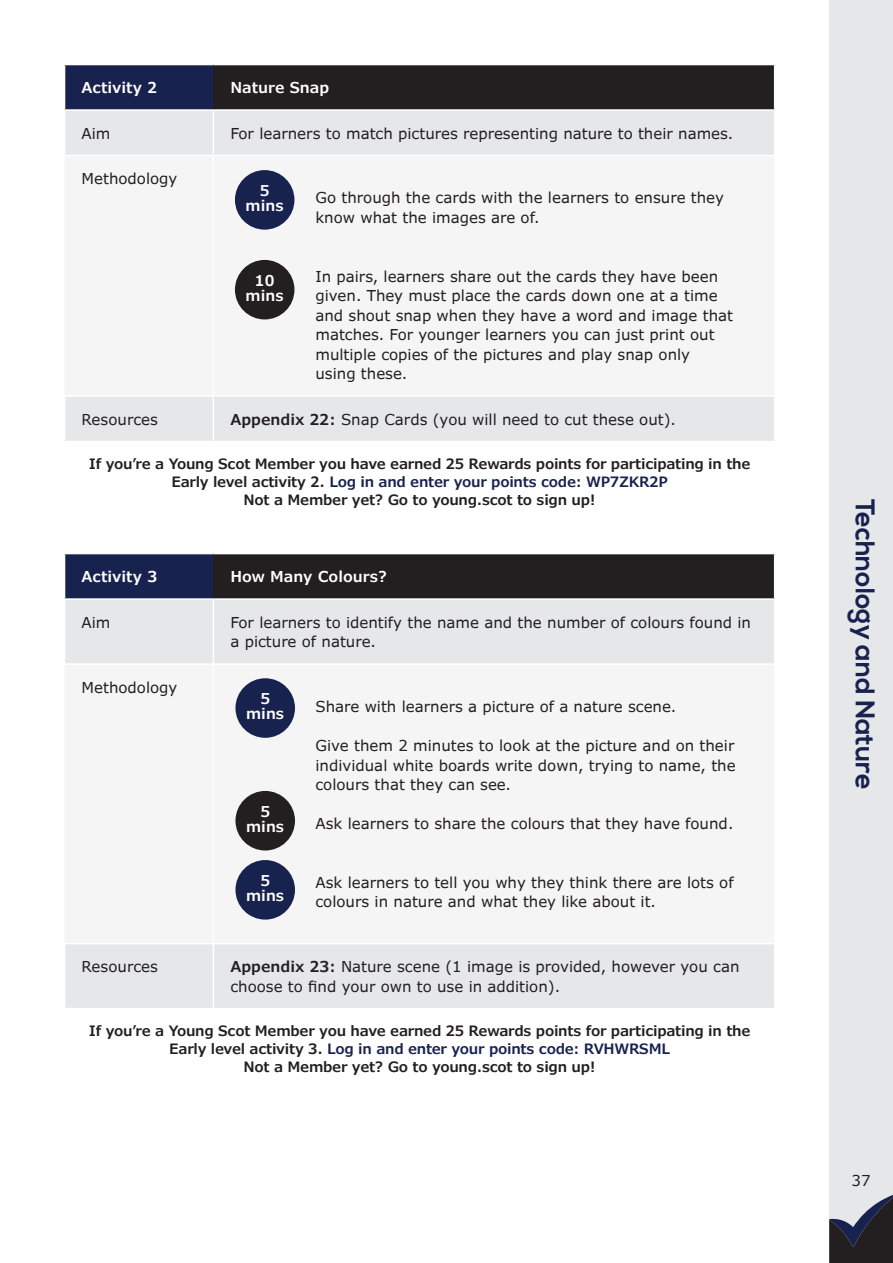
<style>
.page{position:relative;width:893px;height:1263px;background:#fff}
.page>*{position:absolute;margin:0;border:0;box-sizing:border-box;transform-origin:0 0}
.t1{font:700 27px "Nexa";color:#18224f}
.t2{font:15px/19.5px "Verdana Pro";color:#231f20}
.t3{font:600 15px "Verdana Pro";color:#fff}
.t4{font:600 14.85px/14.9px "Verdana Pro";color:#fff;text-align:center}
.t5{font:600 14.25px/18px "Verdana Pro";letter-spacing:-.02em;color:#231f20;text-align:center}
.s1{font-weight:600}
.s2{color:#18224f}
</style>
<div class="page">
<div style="left:829px;top:0;width:64px;height:1263px;background:#e6e7e9"></div>
<svg style="left:829px;top:1195px;width:64px;height:68px"></svg>
<div style="left:65px;top:65px;width:148px;height:45px;background:#18224e"></div>
<div style="left:213px;top:65px;width:562px;height:45px;background:#231f20"></div>
<div style="left:65px;top:111px;width:709px;height:330px;background:#e6e7e9"></div>
<div style="left:65px;top:156px;width:709px;height:239px;background:#f5f5f6"></div>
<hr style="left:774px;top:65px;width:1px;height:44px;background:#fff">
<hr style="left:64px;top:109px;width:149px;height:2px;background:#fff">
<hr style="left:213px;top:109px;width:562px;height:2px;background:#fff">
<hr style="left:213px;top:111px;width:1px;height:44px;background:#fff">
<hr style="left:64px;top:155px;width:149px;height:1px;background:#fff">
<hr style="left:64px;top:395px;width:149px;height:2px;background:#fff">
<hr style="left:213px;top:397px;width:1px;height:44px;background:#fff">
<hr style="left:213px;top:155px;width:562px;height:1px;background:#fff">
<hr style="left:213px;top:156px;width:1px;height:239px;background:#fff">
<hr style="left:213px;top:395px;width:562px;height:2px;background:#fff">
<div style="left:65px;top:554px;width:148px;height:45px;background:#18224e"></div>
<div style="left:213px;top:554px;width:562px;height:45px;background:#231f20"></div>
<div style="left:65px;top:600px;width:709px;height:408px;background:#e6e7e9"></div>
<div style="left:65px;top:665px;width:709px;height:278px;background:#f5f5f6"></div>
<hr style="left:774px;top:554px;width:1px;height:44px;background:#fff">
<hr style="left:64px;top:598px;width:149px;height:2px;background:#fff">
<hr style="left:213px;top:598px;width:562px;height:2px;background:#fff">
<hr style="left:213px;top:600px;width:1px;height:63px;background:#fff">
<hr style="left:213px;top:944px;width:1px;height:64px;background:#fff">
<hr style="left:64px;top:663px;width:149px;height:2px;background:#fff">
<hr style="left:64px;top:943px;width:149px;height:1px;background:#fff">
<hr style="left:213px;top:663px;width:562px;height:2px;background:#fff">
<hr style="left:213px;top:665px;width:1px;height:278px;background:#fff">
<hr style="left:213px;top:943px;width:562px;height:1px;background:#fff">
<div style="left:235px;top:170px;width:59px;height:60px;background:#18224e;border-radius:50%"></div>
<div style="left:235px;top:260px;width:59px;height:59px;background:#231f20;border-radius:50%"></div>
<div style="left:235px;top:678px;width:60px;height:60px;background:#18224e;border-radius:50%"></div>
<div style="left:235px;top:791px;width:60px;height:59px;background:#231f20;border-radius:50%"></div>
<div style="left:235px;top:860px;width:60px;height:59px;background:#18224e;border-radius:50%"></div>
<p class="t3" style="left:82px;top:78px;width:77px">Activity 2</p>
<p class="t3" style="left:230px;top:78px;width:100px">Nature Snap</p>
<p class="t2" style="left:82px;top:124px;width:30px">Aim</p>
<p class="t2" style="left:230px;top:124px;width:504px">For learners to match pictures representing nature to their names.</p>
<p class="t2" style="left:82px;top:169px;width:97px">Methodology</p>
<p class="t2" style="left:315px;top:188px;width:410px">Go through the cards with the learners to ensure they know what the images are of.</p>
<p class="t4" style="left:246px;top:183px;width:40px">5 mins</p>
<p class="t4" style="left:246px;top:273px;width:40px">10 mins</p>
<p class="t2" style="left:315px;top:266px;width:419px">In pairs, learners share out the cards they have been given. They must place the cards down one at a time and shout snap when they have a word and image that matches. For younger learners you can just print out multiple copies of the pictures and play snap only using these.</p>
<p class="t2" style="left:82px;top:409px;width:78px">Resources</p>
<p class="t2" style="left:230px;top:409px;width:447px"><span class="s1">Appendix 22:</span> Snap Cards (you will need to cut these out).</p>
<p class="t5" style="left:89px;top:455px;width:663px">If you’re a Young Scot Member you have earned 25 Rewards points for participating in the<br>Early level activity 2. <span class="s2">Log in and enter your points code: WP7ZKR2P<br></span>Not a Member yet? Go to young.scot to sign up!</p>
<p class="t3" style="left:82px;top:567px;width:77px">Activity 3</p>
<p class="t3" style="left:230px;top:567px;width:158px">How Many Colours?</p>
<p class="t2" style="left:82px;top:612px;width:30px">Aim</p>
<p class="t2" style="left:230px;top:612px;width:522px">For learners to identify the name and the number of colours found in a picture of nature.</p>
<p class="t2" style="left:82px;top:677px;width:97px">Methodology</p>
<p class="t2" style="left:315px;top:697px;width:362px">Share with learners a picture of a nature scene.</p>
<p class="t2" style="left:315px;top:736px;width:422px;text-align:justify">Give them 2 minutes to look at the picture and on their individual white boards write down, trying to name, the colours that they can see.</p>
<p class="t2" style="left:315px;top:814px;width:419px">Ask learners to share the colours that they have found.</p>
<p class="t4" style="left:246px;top:691px;width:40px">5 mins</p>
<p class="t4" style="left:246px;top:804px;width:40px">5 mins</p>
<p class="t4" style="left:246px;top:873px;width:40px">5 mins</p>
<p class="t2" style="left:315px;top:872px;width:420px">Ask learners to tell you why they think there are lots of colours in nature and what they like about it.</p>
<p class="t2" style="left:82px;top:957px;width:78px">Resources</p>
<p class="t2" style="left:230px;top:957px;width:511px"><span class="s1">Appendix 23:</span> Nature scene (1 image is provided, however you can choose to find your own to use in addition).</p>
<p class="t5" style="left:89px;top:1022px;width:663px">If you’re a Young Scot Member you have earned 25 Rewards points for participating in the<br>Early level activity 3. <span class="s2">Log in and enter your points code: RVHWRSML<br></span>Not a Member yet? Go to young.scot to sign up!</p>
<h1 class="t1" style="left:881px;top:499px;width:292px;rotate:90deg">Technology and Nature</h1>
<p class="t2" style="left:851px;top:1171px;width:21px">37</p>
</div>
